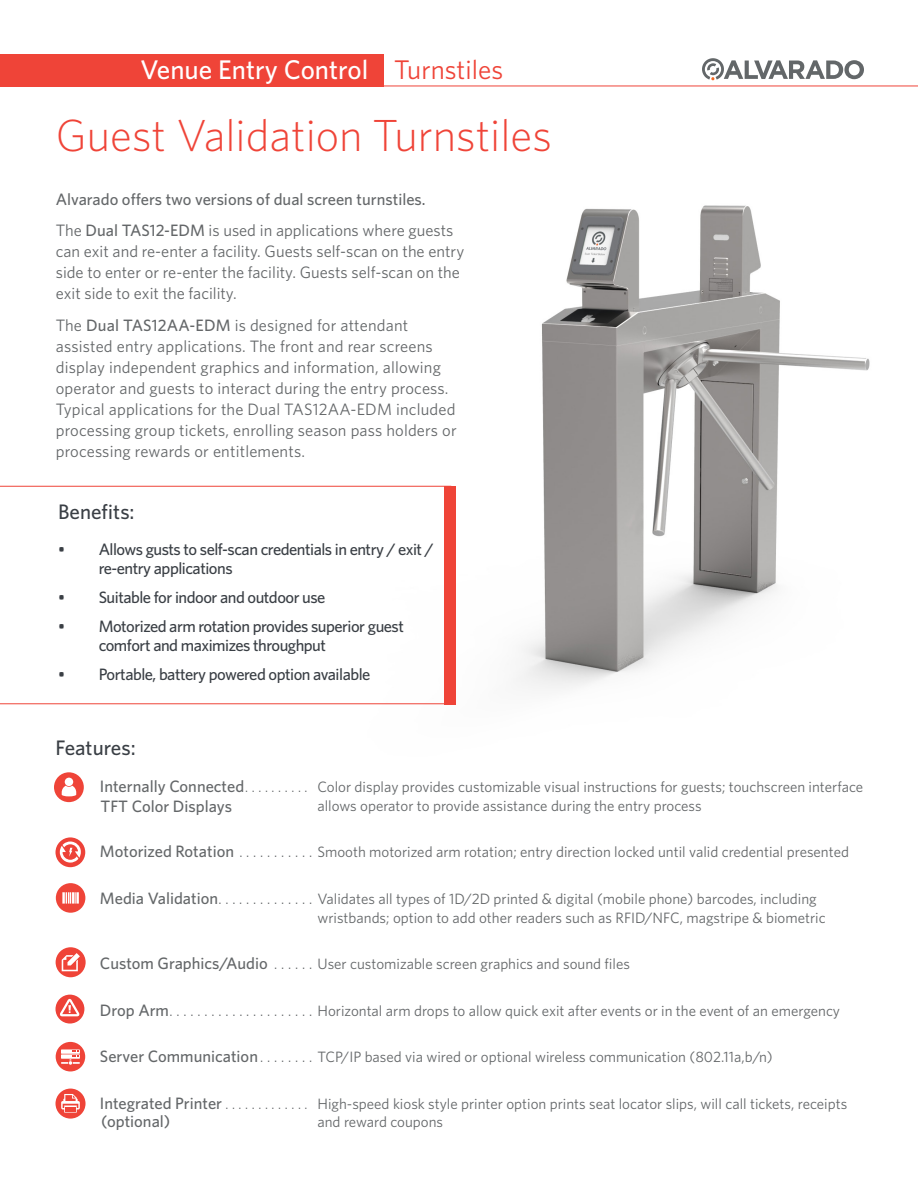
<style>
.page{position:relative;width:918px;height:1188px;background:#fff}
.page>*{position:absolute;margin:0;border:0;box-sizing:border-box;transform-origin:0 0}
.t1{font:300 45px "Whitney";color:#ef4438}
.t2{font:500 27px "Whitney";color:#fff}
.t3{font:27px "Whitney";color:#ef4438}
.t4{font:500 21px "Whitney";color:#3a3f45}
.t5{font:16.5px/21px "Whitney";letter-spacing:.01em;color:#646769}
.t6{font:500 16.5px/19.5px "Whitney";letter-spacing:-.03em;color:#3a3f45}
.t7{font:500 16.5px "Whitney";color:#646769}
.t8{font:15px/18.8px "Whitney";color:#646769}
.s1{font-weight:500}
</style>
<div class="page">
<hr style="left:0;top:86px;width:918px;height:1px;background:#ef4438">
<svg style="left:702px;top:58px;width:162px;height:22px"></svg>
<img style="left:101px;top:205px;width:769px;height:500px">
<svg style="left:0;top:486px;width:444px;height:218px"></svg>
<div style="left:0;top:54px;width:383px;height:32px;background:#ef4438"></div>
<div style="left:444px;top:486px;width:12px;height:218px;background:#ef4438"></div>
<svg style="left:56px;top:883px;width:29px;height:30px"></svg>
<svg style="left:56px;top:837px;width:29px;height:30px"></svg>
<svg style="left:54px;top:772px;width:30px;height:30px"></svg>
<svg style="left:56px;top:1042px;width:29px;height:29px"></svg>
<svg style="left:56px;top:947px;width:30px;height:30px"></svg>
<svg style="left:56px;top:995px;width:28px;height:29px"></svg>
<svg style="left:56px;top:1089px;width:30px;height:30px"></svg>
<p class="t2" style="left:141px;top:52px;width:229px">Venue Entry Control</p>
<p class="t3" style="left:394px;top:52px;width:111px">Turnstiles</p>
<p class="t1" style="left:56px;top:105px;width:498px">Guest Validation Turnstiles</p>
<p class="t7" style="left:56px;top:188px;width:371px">Alvarado offers two versions of dual screen turnstiles.</p>
<p class="t5" style="left:56px;top:220px;width:410px">The <span class="s1">Dual TAS12-EDM</span> is used in applications where guests can exit and re-enter a facility. Guests self-scan on the entry side to enter or re-enter the facility. Guests self-scan on the exit side to exit the facility.</p>
<p class="t5" style="left:56px;top:314px;width:402px">The <span class="s1">Dual TAS12AA-EDM</span> is designed for attendant assisted entry applications. The front and rear screens display independent graphics and information, allowing operator and guests to interact during the entry process.<br>Typical applications for the Dual TAS12AA-EDM included processing group tickets, enrolling season pass holders or processing rewards or entitlements.</p>
<p class="t4" style="left:58px;top:497px;width:78px">Benefits:</p>
<p class="t6" style="left:99px;top:539px;width:336px;text-indent:-40px">• Allows gusts to self-scan credentials in entry / exit / re-entry applications</p>
<p class="t6" style="left:58px;top:587px;width:269px">• Suitable for indoor and outdoor use</p>
<p class="t6" style="left:99px;top:616px;width:307px;text-indent:-40px">• Motorized arm rotation provides superior guest comfort and maximizes throughput</p>
<p class="t6" style="left:58px;top:664px;width:314px">• Portable, battery powered option available</p>
<p class="t4" style="left:56px;top:733px;width:82px">Features:</p>
<p class="t7" style="left:100px;top:776px;width:146px">Internally Connected</p>
<p class="t8" style="left:317px;top:777px;width:547px">Color display provides customizable visual instructions for guests; touchscreen interface allows operator to provide assistance during the entry process</p>
<p class="t7" style="left:100px;top:841px;width:136px">Motorized Rotation</p>
<p class="t8" style="left:317px;top:842px;width:533px">Smooth motorized arm rotation; entry direction locked until valid credential presented</p>
<p class="t7" style="left:100px;top:887px;width:120px">Media Validation</p>
<p class="t8" style="left:317px;top:889px;width:510px">Validates all types of 1D/2D printed &amp; digital (mobile phone) barcodes, including wristbands; option to add other readers such as RFID/NFC, magstripe &amp; biometric</p>
<p class="t7" style="left:100px;top:953px;width:169px">Custom Graphics/Audio</p>
<p class="t8" style="left:317px;top:954px;width:314px">User customizable screen graphics and sound files</p>
<p class="t7" style="left:100px;top:999px;width:71px">Drop Arm</p>
<p class="t8" style="left:317px;top:1001px;width:524px">Horizontal arm drops to allow quick exit after events or in the event of an emergency</p>
<p class="t7" style="left:100px;top:1046px;width:160px">Server Communication</p>
<p class="t8" style="left:317px;top:1047px;width:457px">TCP/IP based via wired or optional wireless communication (802.11a,b/n)</p>
<p class="t7" style="left:100px;top:1092px;width:124px">Integrated Printer</p>
<p class="t8" style="left:317px;top:1094px;width:531px">High-speed kiosk style printer option prints seat locator slips, will call tickets, receipts and reward coupons</p>
<p class="t7" style="left:100px;top:795px;width:133px">TFT Color Displays</p>
<p class="t7" style="left:101px;top:1110px;width:71px">(optional)</p>
</div>
